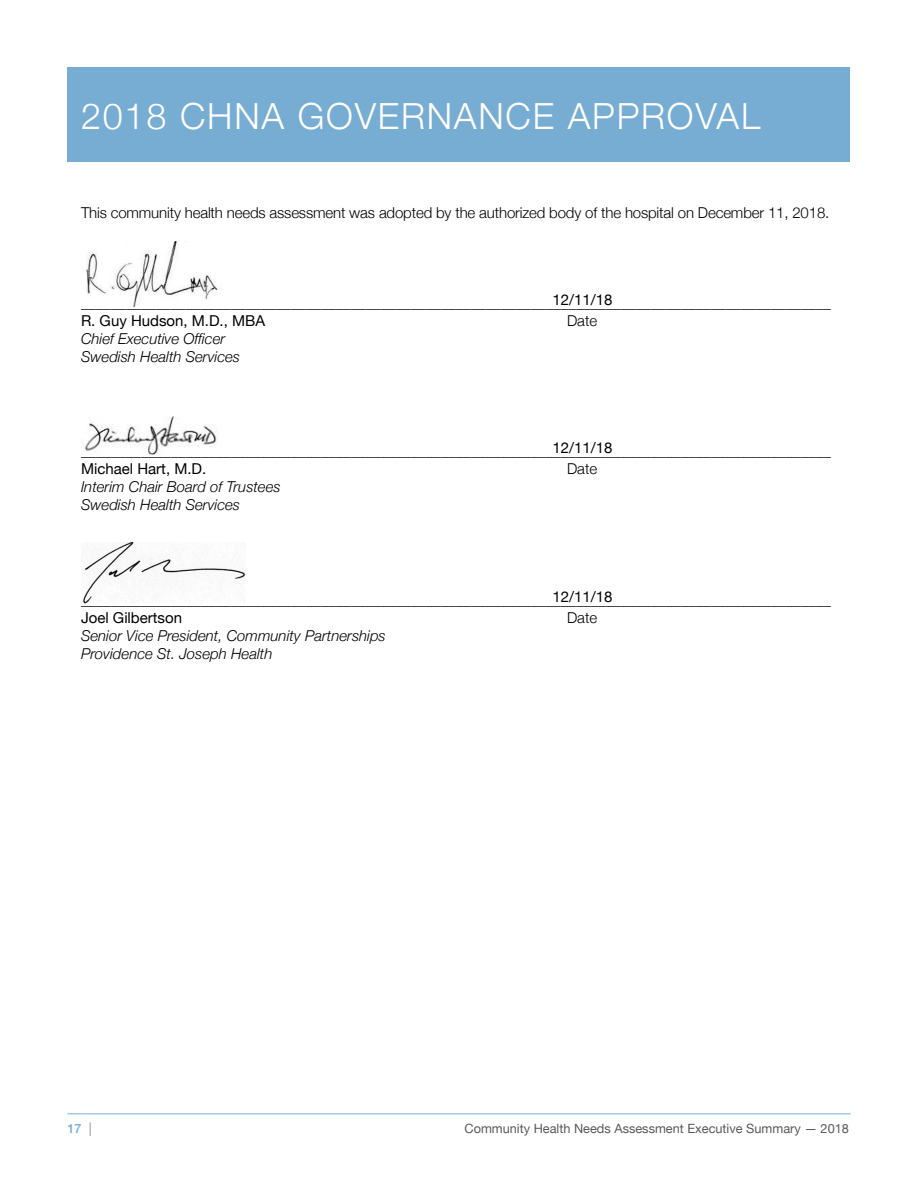
<style>
.page{position:relative;width:918px;height:1188px;background:#fff}
.page>*{position:absolute;margin:0;border:0;box-sizing:border-box;transform-origin:0 0}
.t1{font:300 36px "Helvetica Neue";letter-spacing:.05em;color:#fff}
.t2{font:300 15px "Helvetica Neue";letter-spacing:-.01em;color:#000}
.t3{font:italic 300 15px/18px "Helvetica Neue";color:#000}
.t4{font:15px "Helvetica Neue";color:#000}
.t5{font:12.75px "Helvetica Neue";color:#58595b}
.t6{font:500 12.75px "Helvetica Neue";color:#78add3}
.s1{font-weight:400;font-size:13.5px;color:#939598}
</style>
<div class="page">
<hr style="left:68px;top:1113px;width:782px;height:1px;background:#78add3">
<div style="left:68px;top:68px;width:782px;height:94px;background:#78add3"></div>
<img style="left:82px;top:416px;width:135px;height:39px">
<img style="left:81px;top:542px;width:165px;height:62px">
<img style="left:86px;top:241px;width:132px;height:66px">
<h1 class="t1" style="left:81px;top:87px;width:681px">2018 CHNA GOVERNANCE APPROVAL</h1>
<p class="t2" style="left:81px;top:200px;width:750px">This community health needs assessment was adopted by the authorized body of the hospital on December 11, 2018.</p>
<p class="t4" style="left:552px;top:289px;width:62px">12/11/18</p>
<p class="t2" style="left:81px;top:290px;width:751px">____________________________________________________________________________________________________</p>
<p class="t4" style="left:81px;top:309px;width:186px">R. Guy Hudson, M.D., MBA</p>
<p class="t2" style="left:567px;top:308px;width:32px">Date</p>
<p class="t3" style="left:81px;top:328px;width:161px">Chief Executive Officer<br>Swedish Health Services</p>
<p class="t4" style="left:552px;top:437px;width:62px">12/11/18</p>
<p class="t2" style="left:81px;top:439px;width:751px">____________________________________________________________________________________________________</p>
<p class="t4" style="left:81px;top:458px;width:127px">Michael Hart, M.D.</p>
<p class="t2" style="left:567px;top:457px;width:32px">Date</p>
<p class="t3" style="left:81px;top:477px;width:201px">Interim Chair Board of Trustees<br>Swedish Health Services</p>
<p class="t4" style="left:552px;top:585px;width:62px">12/11/18</p>
<p class="t2" style="left:81px;top:587px;width:751px">____________________________________________________________________________________________________</p>
<p class="t4" style="left:81px;top:606px;width:103px">Joel Gilbertson</p>
<p class="t2" style="left:567px;top:605px;width:32px">Date</p>
<p class="t3" style="left:81px;top:625px;width:306px">Senior Vice President, Community Partnerships<br>Providence St. Joseph Health</p>
<p class="t6" style="left:68px;top:1119px;width:26px">17 <span class="s1">|</span></p>
<p class="t5" style="left:464px;top:1120px;width:386px">Community Health Needs Assessment Executive Summary — 2018</p>
</div>
